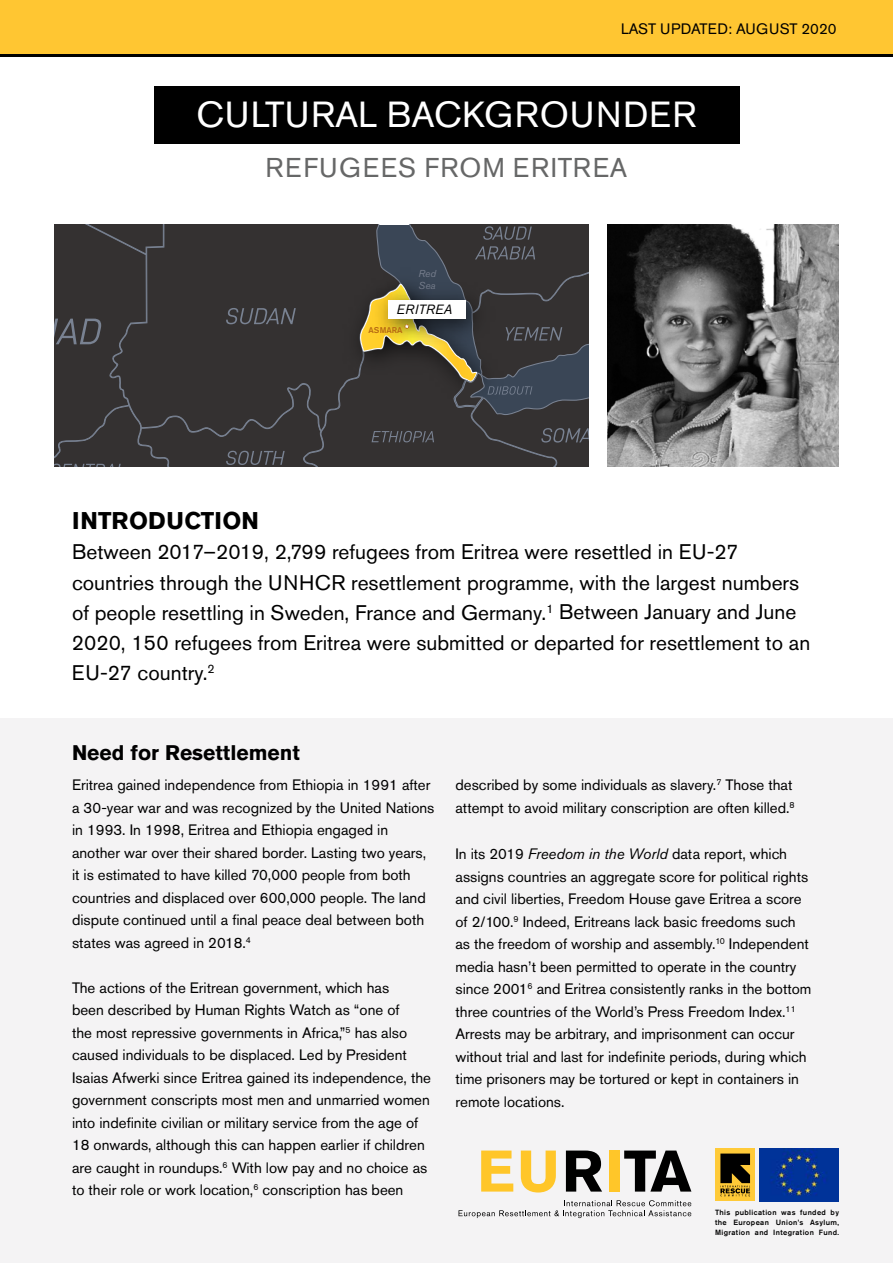
<style>
.page{position:relative;width:893px;height:1263px;background:#fff}
.page>*{position:absolute;margin:0;border:0;box-sizing:border-box;transform-origin:0 0}
.t1{font:36px "Akzidenz Grotesk Std";letter-spacing:.02em;color:#fff}
.t2{font:27px "Akzidenz Grotesk Std";letter-spacing:.045em;color:#666767}
.t3{font:700 24px "Akzidenz Grotesk Std";color:#000}
.t4{font:21px/30px "Akzidenz Grotesk Std";color:#000}
.t5{font:700 21px "Akzidenz Grotesk Std";color:#000}
.t6{font:15px/22.5px "Akzidenz Grotesk Std";color:#000}
.t7{font:italic 13.35px "Akzidenz Grotesk Std";letter-spacing:.03em;color:#000}
.t8{font:italic 10.05px/12px "Akzidenz Grotesk Std";color:#767d8c}
.t9{font:500 8.4px "Akzidenz Grotesk Std";color:#b66a13}
.t10{font:500 7.5px/9.8px "Akzidenz Grotesk Std";letter-spacing:.05em;color:#000;text-align:justify}
.s1{font-style:italic}
</style>
<div class="page">
<div style="left:154px;top:86px;width:585px;height:57px;background:#000"></div>
<div style="left:0;top:719px;width:893px;height:544px;background:#f4f3f4"></div>
<div style="left:0;top:0;width:893px;height:54px;background:#ffc632"></div>
<svg style="left:54px;top:225px;width:534px;height:241px;background:#3d3b39"></svg>
<img style="left:607px;top:224px;width:232px;height:242px">
<svg style="left:481px;top:1150px;width:32px;height:41px"></svg>
<svg style="left:521px;top:1150px;width:35px;height:42px"></svg>
<svg style="left:566px;top:1150px;width:36px;height:41px"></svg>
<div style="left:609px;top:1150px;width:11px;height:41px;background:#ffc629"></div>
<svg style="left:624px;top:1150px;width:67px;height:41px"></svg>
<svg style="left:458px;top:1200px;width:233px;height:18px"></svg>
<hr style="left:0;top:54px;width:893px;height:3px;background:#000101">
<div style="left:716px;top:1149px;width:39px;height:52px;background:#ffca38"></div>
<svg style="left:720px;top:1153px;width:30px;height:43px"></svg>
<img style="left:760px;top:1149px;width:78px;height:52px">
<p class="t6" style="left:621px;top:17px;width:217px">LAST UPDATED: AUGUST 2020</p>
<h1 class="t1" style="left:196px;top:93px;width:502px">CULTURAL BACKGROUNDER</h1>
<h2 class="t2" style="left:265px;top:151px;width:363px">REFUGEES FROM ERITREA</h2>
<p class="t8" style="left:419px;top:267px;width:19px">Red<br>Sea</p>
<p class="t7" style="left:396px;top:301px;width:58px">ERITREA</p>
<p class="t9" style="left:368px;top:325px;width:36px">ASMARA</p>
<h3 class="t3" style="left:72px;top:507px;width:188px">INTRODUCTION</h3>
<p class="t4" style="left:72px;top:537px;width:740px">Between 2017–2019, 2,799 refugees from Eritrea were resettled in EU-27 countries through the UNHCR resettlement programme, with the largest numbers of people resettling in Sweden, France and Germany.<sup>1</sup> Between January and June 2020, 150 refugees from Eritrea were submitted or departed for resettlement to an EU-27 country.<sup>2</sup></p>
<h3 class="t5" style="left:72px;top:741px;width:229px">Need for Resettlement</h3>
<p class="t6" style="left:72px;top:773px;width:364px">Eritrea gained independence from Ethiopia in 1991 after a 30-year war and was recognized by the United Nations in 1993. In 1998, Eritrea and Ethiopia engaged in another war over their shared border. Lasting two years, it is estimated to have killed 70,000 people from both countries and displaced over 600,000 people. The land dispute continued until a final peace deal between both states was agreed in 2018.<sup>4</sup></p>
<p class="t6" style="left:72px;top:976px;width:361px">The actions of the Eritrean government, which has<br>been described by Human Rights Watch as “one of<br>the most repressive governments in Africa,”<sup>5</sup> has also caused individuals to be displaced. Led by President Isaias Afwerki since Eritrea gained its independence, the government conscripts most men and unmarried women into indefinite civilian or military service from the age of 18 onwards, although this can happen earlier if children are caught in roundups.<sup>6</sup> With low pay and no choice as to their role or work location,<sup>6</sup> conscription has been</p>
<p class="t6" style="left:455px;top:773px;width:341px">described by some individuals as slavery.<sup>7</sup> Those that attempt to avoid military conscription are often killed.<sup>8</sup></p>
<p class="t6" style="left:455px;top:842px;width:357px">In its 2019 <span class="s1">Freedom in the World</span> data report, which assigns countries an aggregate score for political rights and civil liberties, Freedom House gave Eritrea a score of 2/100.<sup>9</sup> Indeed, Eritreans lack basic freedoms such as the freedom of worship and assembly.<sup>10</sup> Independent media hasn’t been permitted to operate in the country since 2001<sup>6</sup> and Eritrea consistently ranks in the bottom three countries of the World’s Press Freedom Index.<sup>11<br></sup>Arrests may be arbitrary, and imprisonment can occur without trial and last for indefinite periods, during which time prisoners may be tortured or kept in containers in remote locations.</p>
<p class="t10" style="left:715px;top:1208px;width:125px">This publication was funded by the European Union’s Asylum, Migration and Integration Fund.</p>
</div>
